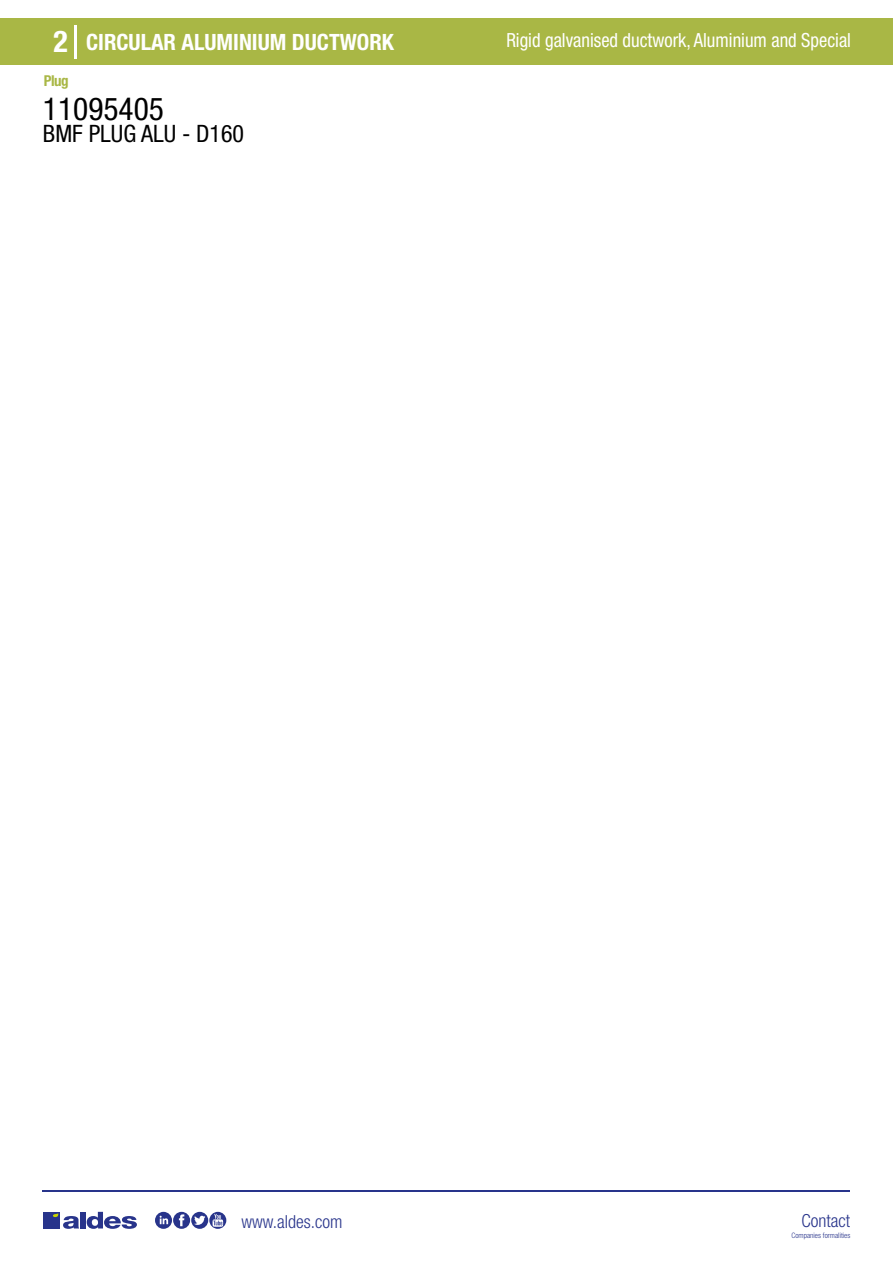
<style>
.page{position:relative;width:893px;height:1263px;background:#fff}
.page>*{position:absolute;margin:0;border:0;box-sizing:border-box;transform-origin:0 0}
.t1{font:condensed 31.5px "Helvetica Neue LT Std";color:#000}
.t2{font:700 condensed 30px "Helvetica Neue LT Std";color:#fff}
.t3{font:condensed 24px "Helvetica Neue LT Std";color:#000}
.t4{font:700 condensed 22.5px "Helvetica Neue LT Std";color:#fff}
.t5{font:condensed 19.5px "Helvetica Neue LT Std";color:#fff;scale:.95 1}
.t6{font:300 condensed 18px "Helvetica Neue";color:#28348b}
.t7{font:700 condensed 15px "Helvetica Neue LT Std";color:#a9b745}
.t8{font:300 condensed 7.5px "Helvetica Neue";color:#28348b}
</style>
<div class="page">
<div style="left:0;top:18px;width:893px;height:46px;background:#a9b745"></div>
<hr style="left:74px;top:25px;width:2px;height:33px;background:#fff">
<hr style="left:43px;top:1190px;width:807px;height:1px;background:#28348b">
<svg style="left:155px;top:1212px;width:71px;height:17px"></svg>
<div style="left:43px;top:1212px;width:17px;height:16px;background:#28348b"></div>
<div style="left:80px;top:1212px;width:6px;height:16px;background:#28348b"></div>
<svg style="left:87px;top:1212px;width:50px;height:17px"></svg>
<svg style="left:53px;top:1213px;width:26px;height:16px"></svg>
<h2 class="t2" style="left:54px;top:24px;width:16px">2</h2>
<p class="t4" style="left:86px;top:28px;width:309px">CIRCULAR ALUMINIUM DUCTWORK</p>
<p class="t5" style="left:506px;top:29px;width:364px">Rigid galvanised ductwork, Aluminium and Special</p>
<p class="t7" style="left:44px;top:71px;width:26px">Plug</p>
<h1 class="t1" style="left:43px;top:91px;width:122px">11095405</h1>
<p class="t3" style="left:43px;top:120px;width:203px">BMF PLUG ALU - D160</p>
<p class="t6" style="left:241px;top:1211px;width:102px">www.aldes.com</p>
<p class="t6" style="left:801px;top:1211px;width:50px">Contact</p>
<p class="t8" style="left:791px;top:1230px;width:60px">Companies formalities</p>
</div>
